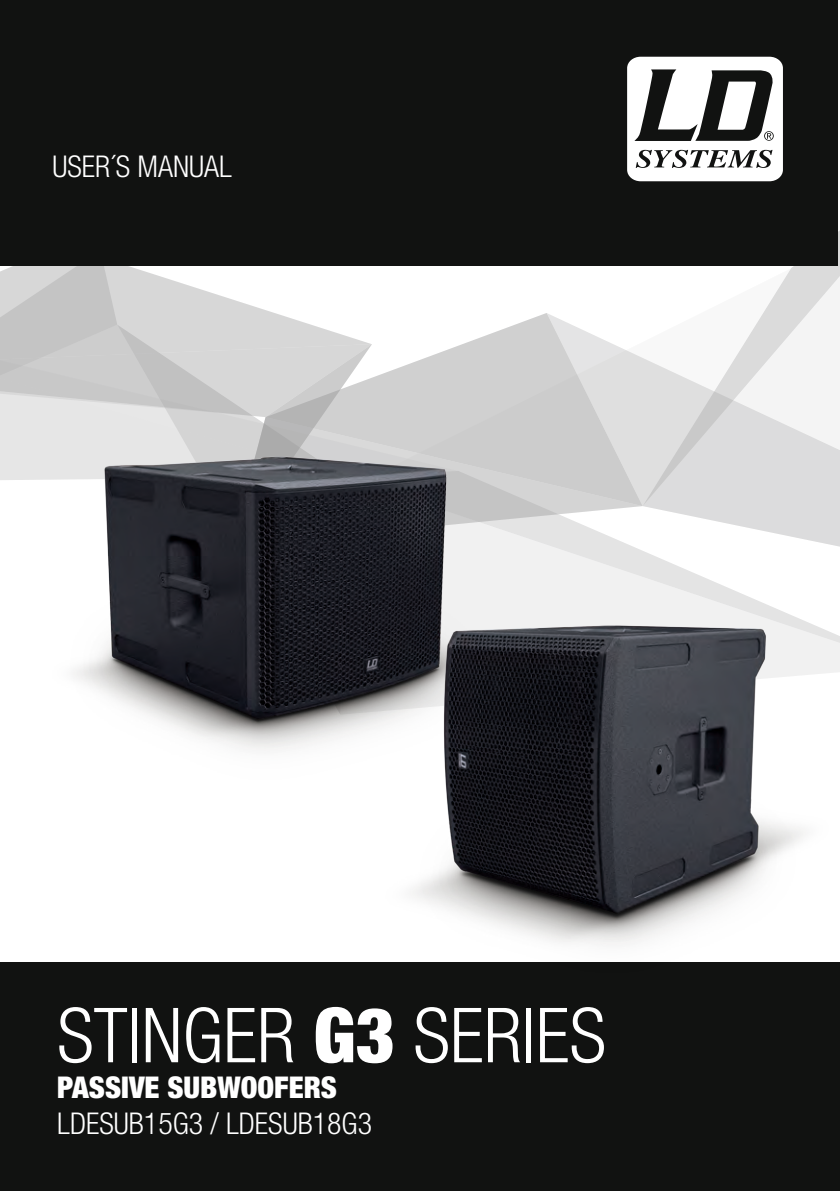
<style>
.page{position:relative;width:840px;height:1191px;background:#fff}
.page>*{position:absolute;margin:0;border:0;box-sizing:border-box;transform-origin:0 0}
.t1{font:300 condensed 76px "Helvetica Neue LT Pro";color:#fff}
.t2{font:300 condensed 30px "Helvetica Neue LT Std";color:#fff}
.t3{font:900 condensed 30px "Helvetica Neue LT Std";color:#fff}
.t4{font:300 condensed 30px "Helvetica Neue LT Pro";color:#fff}
.s1{font-weight:900}
</style>
<div class="page">
<svg style="left:0;top:265px;width:231px;height:215px;fill:#d7d7d7"></svg>
<svg style="left:231px;top:265px;width:411px;height:237px"></svg>
<svg style="left:642px;top:115px;width:197px;height:387px;fill:#dfdfdf"></svg>
<div style="left:0;top:0;width:836px;height:265px;background:#111211"></div>
<svg style="left:627px;top:57px;width:155px;height:124px"></svg>
<div style="left:0;top:962px;width:839px;height:229px;background:#111211"></div>
<img style="left:6px;top:310px;width:544px;height:441px">
<img style="left:325px;top:502px;width:514px;height:443px">
<p class="t4" style="left:52px;top:149px;width:181px">USER´S MANUAL</p>
<h1 class="t1" style="left:57px;top:991px;width:550px">STINGER <span class="s1">G3</span> SERIES</h1>
<p class="t3" style="left:57px;top:1069px;width:281px">PASSIVE SUBWOOFERS</p>
<p class="t2" style="left:57px;top:1106px;width:316px">LDESUB15G3 / LDESUB18G3</p>
</div>
